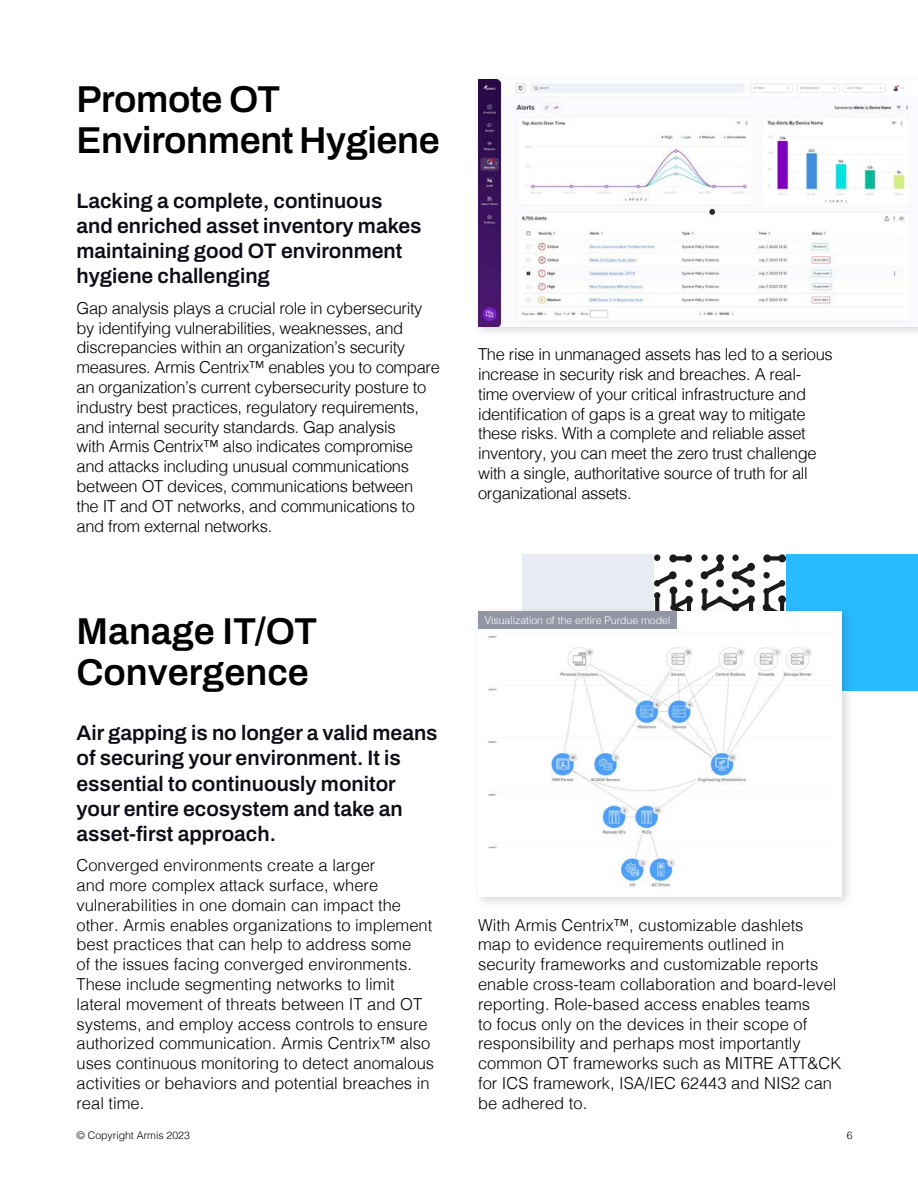
<style>
.page{position:relative;width:918px;height:1188px;background:#fff}
.page>*{position:absolute;margin:0;border:0;box-sizing:border-box;transform-origin:0 0}
.t1{font:600 37.5px/40.5px "Archivo";letter-spacing:-.01em;color:#000}
.t2{font:600 21px/25.2px "Archivo";color:#0d0d17}
.t3{font:300 16.5px/19.8px "Helvetica";color:#000}
.t4{font:300 16.5px/19.8px "Helvetica";letter-spacing:-.02em;color:#000}
.t5{font:300 10.5px "Helvetica";color:#fff}
.t6{font:300 10.5px "Helvetica";color:#000}
</style>
<div class="page">
<div style="left:786px;top:554px;width:132px;height:137px;background:#29baff"></div>
<div style="left:522px;top:554px;width:132px;height:137px;background:#e9ebf2"></div>
<svg style="left:654px;top:554px;width:132px;height:51px"></svg>
<div style="left:473px;top:74px;width:445px;height:264px;background:#000;opacity:.15"></div>
<img style="left:478px;top:79px;width:440px;height:248px">
<div style="left:473px;top:605px;width:382px;height:306px;background:#000;opacity:.15"></div>
<div style="left:478px;top:611px;width:364px;height:286px;background:#fff"></div>
<img style="left:488px;top:635px;width:324px;height:252px">
<div style="left:478px;top:611px;width:198px;height:18px;background:#9295a4"></div>
<h1 class="t1" style="left:76px;top:79px;width:365px">Promote OT<br>Environment Hygiene</h1>
<p class="t2" style="left:76px;top:188px;width:346px">Lacking a complete, continuous and enriched asset inventory makes maintaining good OT environment hygiene challenging</p>
<p class="t4" style="left:76px;top:297px;width:365px">Gap analysis plays a crucial role in cybersecurity by identifying vulnerabilities, weaknesses, and discrepancies within an organization’s security measures. Armis Centrix™ enables you to compare an organization’s current cybersecurity posture to industry best practices, regulatory requirements, and internal security standards. Gap analysis<br>with Armis Centrix™ also indicates compromise and attacks including unusual communications between OT devices, communications between<br>the IT and OT networks, and communications to and from external networks.</p>
<h1 class="t1" style="left:76px;top:611px;width:243px">Manage IT/OT<br>Convergence</h1>
<p class="t2" style="left:76px;top:720px;width:363px">Air gapping is no longer a valid means of securing your environment. It is essential to continuously monitor your entire ecosystem and take an asset-first approach.</p>
<p class="t3" style="left:76px;top:854px;width:359px">Converged environments create a larger<br>and more complex attack surface, where vulnerabilities in one domain can impact the other. Armis enables organizations to implement best practices that can help to address some<br>of the issues facing converged environments.<br>These include segmenting networks to limit lateral movement of threats between IT and OT systems, and employ access controls to ensure authorized communication. Armis Centrix™ also uses continuous monitoring to detect anomalous activities or behaviors and potential breaches in real time.</p>
<p class="t4" style="left:478px;top:343px;width:356px">The rise in unmanaged assets has led to a serious increase in security risk and breaches. A real&shy;time overview of your critical infrastructure and identification of gaps is a great way to mitigate these risks. With a complete and reliable asset inventory, you can meet the zero trust challenge with a single, authoritative source of truth for all organizational assets.</p>
<p class="t5" style="left:485px;top:611px;width:187px">Visualization of the entire Purdue model</p>
<p class="t3" style="left:478px;top:914px;width:365px">With Armis Centrix™, customizable dashlets<br>map to evidence requirements outlined in security frameworks and customizable reports enable cross-team collaboration and board-level reporting. Role-based access enables teams<br>to focus only on the devices in their scope of responsibility and perhaps most importantly common OT frameworks such as MITRE ATT&amp;CK for ICS framework, ISA/IEC 62443 and NIS2 can be adhered to.</p>
<p class="t6" style="left:76px;top:1126px;width:115px">© Copyright Armis 2023</p>
<p class="t6" style="left:847px;top:1126px;width:7px">6</p>
</div>
